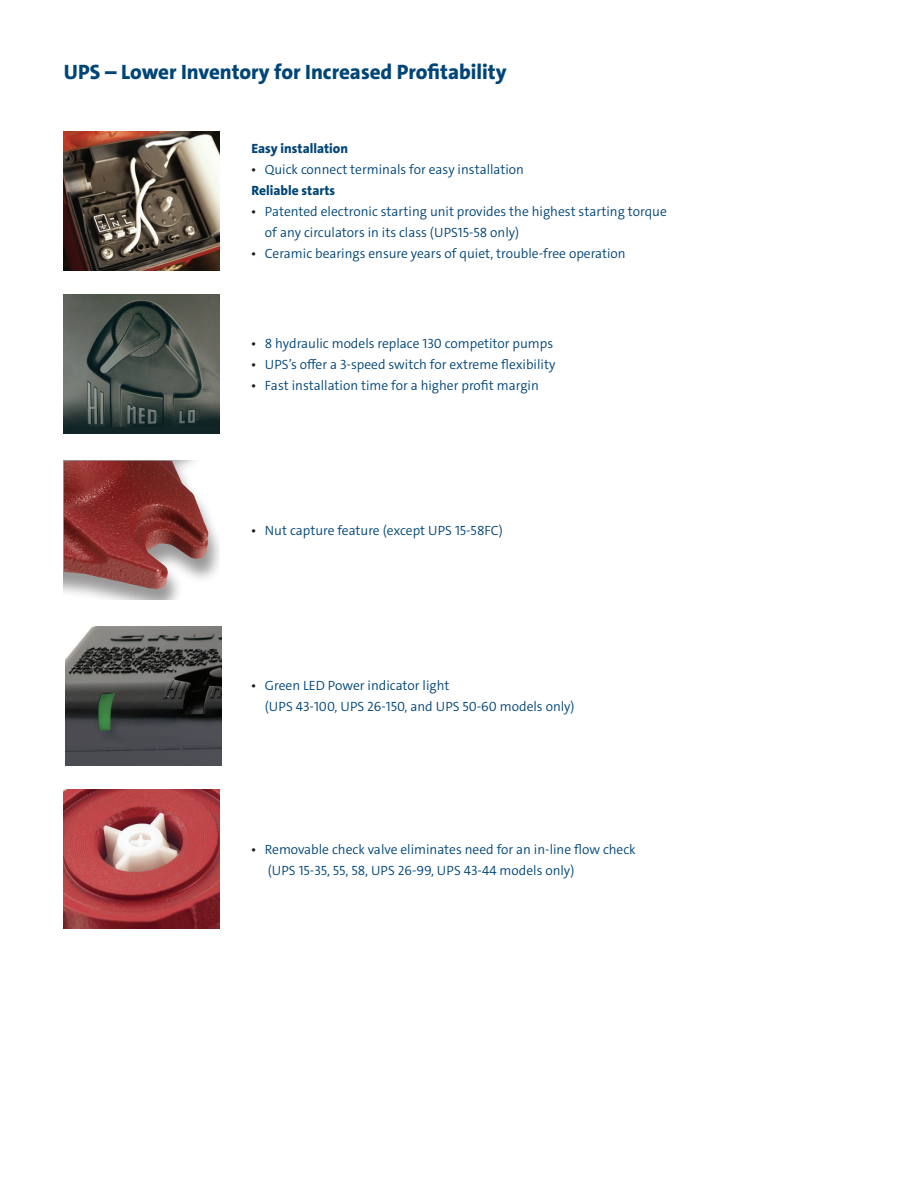
<style>
.page{position:relative;width:918px;height:1188px;background:#fff}
.page>*{position:absolute;margin:0;border:0;box-sizing:border-box;transform-origin:0 0}
.t1{font:800 21px "Grundfos The Sans";color:#004578}
.t2{font:300 13.5px/21px "Grundfos The Sans";color:#004578}
.t3{font:800 13.5px "Grundfos The Sans";color:#004578}
.s1{font-family:"Myriad Pro";font-weight:400;font-size:15.75px;color:#231f20}
.s2{font-weight:800}
</style>
<div class="page">
<img style="left:64px;top:295px;width:156px;height:139px">
<div style="left:64px;top:461px;width:156px;height:139px;background:#231f20;opacity:.46"></div>
<img style="left:64px;top:461px;width:144px;height:128px">
<img style="left:65px;top:626px;width:156px;height:139px">
<img style="left:64px;top:131px;width:156px;height:140px">
<img style="left:64px;top:790px;width:156px;height:139px">
<h1 class="t1" style="left:64px;top:59px;width:444px">UPS – Lower Inventory for Increased Profitability</h1>
<p class="t3" style="left:251px;top:140px;width:98px">Easy installation</p>
<p class="t2" style="left:251px;top:159px;width:274px"><span class="s1">•</span> Quick connect terminals for easy installation<br><span class="s2">Reliable starts</span></p>
<p class="t2" style="left:265px;top:201px;width:403px;text-indent:-14px"><span class="s1">•</span> Patented electronic starting unit provides the highest starting torque of any circulators in its class (UPS15-58 only)</p>
<p class="t2" style="left:251px;top:243px;width:376px"><span class="s1">•</span> Ceramic bearings ensure years of quiet, trouble-free operation</p>
<p class="t2" style="left:251px;top:333px;width:303px"><span class="s1">•</span> 8 hydraulic models replace 130 competitor pumps</p>
<p class="t2" style="left:251px;top:354px;width:306px"><span class="s1">•</span> UPS’s offer a 3-speed switch for extreme flexibility</p>
<p class="t2" style="left:251px;top:375px;width:289px"><span class="s1">•</span> Fast installation time for a higher profit margin</p>
<p class="t2" style="left:251px;top:520px;width:253px"><span class="s1">•</span> Nut capture feature (except UPS 15-58FC)</p>
<p class="t2" style="left:265px;top:675px;width:311px;text-indent:-14px"><span class="s1">•</span> Green LED Power indicator light<br>(UPS 43-100, UPS 26-150, and UPS 50-60 models only)</p>
<p class="t2" style="left:268px;top:839px;width:369px;text-indent:-16px"><span class="s1">•</span> Removable check valve eliminates need for an in-line flow check (UPS 15-35, 55, 58, UPS 26-99, UPS 43-44 models only)</p>
</div>
